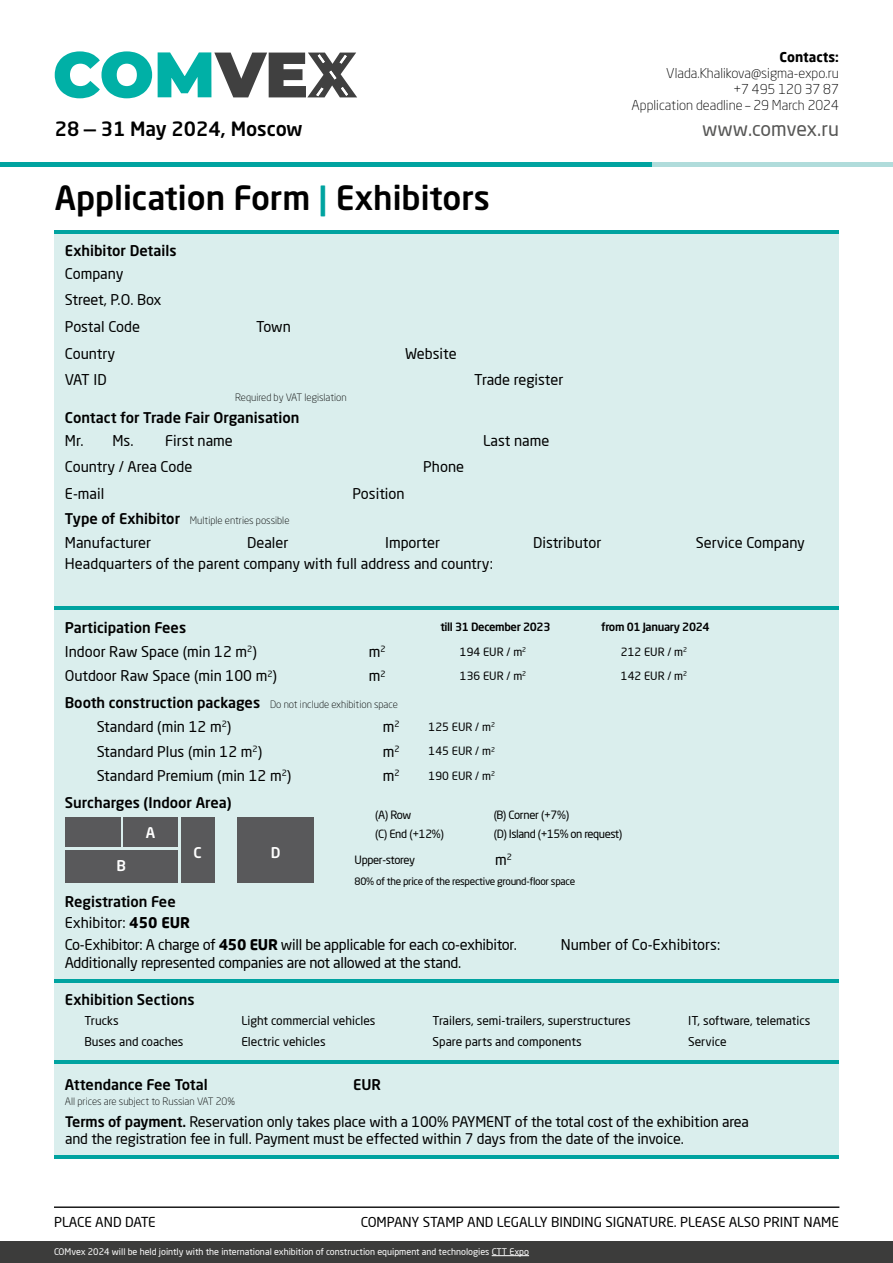
<style>
.page{position:relative;width:893px;height:1263px;background:#fff}
.page>*{position:absolute;margin:0;border:0;box-sizing:border-box;transform-origin:0 0}
.t1{font:500 33px "Neo Sans Pro Cyr";color:#000}
.t2{font:500 19.5px "Neo Sans Pro Cyr";color:#000}
.t3{font:19.5px "Neo Sans Pro";color:#575756}
.t4{font:14.55px/24.5px "Neo Sans Pro";color:#000}
.t5{font:500 14.55px "Neo Sans Pro Cyr";color:#000}
.t6{font:14.55px/21.9px "Neo Sans Pro";letter-spacing:-.02em;color:#000}
.t7{font:500 14.55px "Neo Sans Pro Cyr";color:#fff}
.t8{font:14.4px/17.2px "Neo Sans Pro";letter-spacing:-.01em;color:#000}
.t9{font:300 13.5px/16.2px "Neo Sans Pro Cyr";color:#000;text-align:right}
.t10{font:13.5px "Neo Sans Pro";color:#000}
.t11{font:700 13.5px "Neo Sans Pro";color:#000}
.t12{font:12px "Neo Sans Pro";color:#000}
.t13{font:11.25px/24.5px "Neo Sans Pro";letter-spacing:-.03em;color:#000}
.t14{font:11.25px/24.5px "Neo Sans Pro";color:#000}
.t15{font:500 11.25px "Neo Sans Pro Cyr";letter-spacing:-.03em;color:#000}
.t16{font:300 10.05px "Neo Sans Pro Cyr";color:#000}
.t17{font:10.05px "Neo Sans Pro";letter-spacing:-.03em;color:#000}
.t18{font:9px "Neo Sans Pro";color:#fff}
.s1{color:#00a3a0}
.s2{font-weight:500;font-size:14.55px}
.s3{font-weight:700}
.s4{font-family:"Neo Sans Pro Cyr";font-weight:500}
</style>
<div class="page">
<hr style="left:0;top:163px;width:653px;height:4px;background:#00a3a0">
<hr style="left:653px;top:163px;width:240px;height:4px;background:#b0dcdb">
<div style="left:54px;top:230px;width:785px;height:927px;background:#daeeed"></div>
<hr style="left:54px;top:230px;width:785px;height:4px;background:#00a3a0">
<hr style="left:54px;top:607px;width:785px;height:3px;background:#00a3a0">
<div style="left:123px;top:817px;width:54px;height:30px;background:#59595b"></div>
<div style="left:65px;top:850px;width:112px;height:33px;background:#59595b"></div>
<div style="left:65px;top:817px;width:55px;height:30px;background:#59595b"></div>
<div style="left:181px;top:817px;width:34px;height:66px;background:#59595b"></div>
<div style="left:238px;top:817px;width:76px;height:66px;background:#59595b"></div>
<hr style="left:54px;top:1060px;width:785px;height:3px;background:#00a3a0">
<hr style="left:54px;top:979px;width:785px;height:3px;background:#00a3a0">
<hr style="left:54px;top:1155px;width:785px;height:3px;background:#00a3a0">
<hr style="left:54px;top:1206px;width:785px;height:2px;background:#000">
<div style="left:0;top:1242px;width:893px;height:21px;background:#3c3c3b"></div>
<hr style="left:492px;top:1255px;width:37px;height:1px;background:#fff">
<svg style="left:55px;top:51px;width:97px;height:47px"></svg>
<svg style="left:158px;top:52px;width:199px;height:45px"></svg>
<h2 class="t2" style="left:55px;top:117px;width:249px">28 — 31 May 2024, Moscow</h2>
<h1 class="t1" style="left:55px;top:177px;width:437px">Application Form <span class="s1">|</span> Exhibitors</h1>
<p class="t5" style="left:65px;top:242px;width:113px">Exhibitor Details</p>
<p class="t4" style="left:65px;top:260px;width:98px;line-height:26.5px">Company<br>Street, P.O. Box<br>Postal Code</p>
<p class="t4" style="left:256px;top:314px;width:36px">Town</p>
<p class="t4" style="left:65px;top:341px;width:52px">Country</p>
<p class="t4" style="left:405px;top:341px;width:53px">Website</p>
<p class="t4" style="left:65px;top:367px;width:43px">VAT ID</p>
<p class="t4" style="left:474px;top:367px;width:91px">Trade register</p>
<p class="t16" style="left:235px;top:391px;width:113px">Required by VAT legislation</p>
<p class="t5" style="left:65px;top:408px;width:236px">Contact for Trade Fair Organisation</p>
<p class="t4" style="left:65px;top:454px;width:129px">Country / Area Code</p>
<p class="t4" style="left:423px;top:454px;width:42px">Phone</p>
<p class="t4" style="left:65px;top:481px;width:41px">E-mail</p>
<p class="t4" style="left:353px;top:481px;width:54px">Position</p>
<p class="t4" style="left:65px;top:428px;width:70px">Mr. Ms.</p>
<p class="t4" style="left:165px;top:428px;width:69px">First name</p>
<p class="t4" style="left:483px;top:428px;width:68px">Last name</p>
<p class="t11" style="left:779px;top:48px;width:61px">Contacts:</p>
<p class="t9" style="left:632px;top:65px;width:209px">Vlada.Khalikova@sigma-expo.ru<br>+7 495 120 37 87<br>Application deadline – 29 March 2024</p>
<h2 class="t3" style="left:702px;top:117px;width:138px">www.comvex.ru</h2>
<p class="t16" style="left:65px;top:514px;width:226px"><span class="s2">Type of Exhibitor</span> Multiple entries possible</p>
<p class="t4" style="left:65px;top:530px;width:88px">Manufacturer</p>
<p class="t4" style="left:247px;top:530px;width:43px">Dealer</p>
<p class="t4" style="left:385px;top:530px;width:57px">Importer</p>
<p class="t4" style="left:533px;top:530px;width:70px">Distributor</p>
<p class="t4" style="left:696px;top:530px;width:111px">Service Company</p>
<p class="t4" style="left:65px;top:551px;width:429px">Headquarters of the parent company with full address and country:</p>
<p class="t5" style="left:65px;top:618px;width:123px">Participation Fees</p>
<p class="t4" style="left:65px;top:639px;width:194px">Indoor Raw Space (min 12 m<sup>2</sup>)</p>
<p class="t4" style="left:369px;top:639px;width:18px">m<sup>2 </sup>m<sup>2</sup></p>
<p class="t4" style="left:65px;top:664px;width:214px">Outdoor Raw Space (min 100 m<sup>2</sup>)</p>
<p class="t15" style="left:440px;top:620px;width:112px">till 31 December 2023</p>
<p class="t14" style="left:460px;top:639px;width:68px">194 EUR / m<sup>2<br></sup>136 EUR / m<sup>2</sup></p>
<p class="t16" style="left:65px;top:698px;width:335px"><span class="s2">Booth construction packages</span> Do not include exhibition space</p>
<p class="t4" style="left:97px;top:714px;width:196px">Standard (min 12 m<sup>2</sup>)<br>Standard Plus (min 12 m<sup>2</sup>)<br>Standard Premium (min 12 m<sup>2</sup>)</p>
<p class="t13" style="left:429px;top:714px;width:68px;text-align:justify">125 EUR / m<sup>2<br></sup>145 EUR / m<sup>2<br></sup>190 EUR / m<sup>2</sup></p>
<p class="t4" style="left:383px;top:714px;width:18px;text-align:justify">m<sup>2 </sup>m<sup>2 </sup>m<sup>2</sup></p>
<p class="t15" style="left:601px;top:620px;width:110px">from 01 January 2024</p>
<p class="t14" style="left:621px;top:639px;width:68px">212 EUR / m<sup>2<br></sup>142 EUR / m<sup>2</sup></p>
<p class="t5" style="left:65px;top:793px;width:168px">Surcharges (Indoor Area)</p>
<p class="t7" style="left:116px;top:857px;width:11px">B</p>
<p class="t7" style="left:146px;top:823px;width:11px">A</p>
<p class="t7" style="left:194px;top:843px;width:10px">C</p>
<p class="t7" style="left:271px;top:843px;width:11px">D</p>
<p class="t13" style="left:375px;top:805px;width:70px;line-height:19.6px">(A) Row<br>(C) End (+12%)</p>
<p class="t13" style="left:494px;top:805px;width:130px;line-height:19.6px">(B) Corner (+7%)<br>(D) Island (+15% on request)</p>
<p class="t13" style="left:355px;top:847px;width:62px">Upper-storey</p>
<p class="t4" style="left:495px;top:847px;width:18px">m<sup>2</sup></p>
<p class="t17" style="left:355px;top:875px;width:222px">80% of the price of the respective ground-floor space</p>
<p class="t5" style="left:65px;top:892px;width:112px">Registration Fee</p>
<p class="t6" style="left:65px;top:911px;width:454px">Exhibitor: <span class="s3">450 EUR<br></span>Co-Exhibitor: A charge of <span class="s3">450 EUR</span> will be applicable for each co-exhibitor.</p>
<p class="t6" style="left:65px;top:951px;width:398px">Additionally represented companies are not allowed at the stand.</p>
<p class="t5" style="left:65px;top:990px;width:131px">Exhibition Sections</p>
<p class="t4" style="left:561px;top:932px;width:161px">Number of Co-Exhibitors:</p>
<p class="t12" style="left:84px;top:1013px;width:36px">Trucks</p>
<p class="t12" style="left:241px;top:1013px;width:136px">Light commercial vehicles</p>
<p class="t12" style="left:433px;top:1013px;width:200px">Trailers, semi-trailers, superstructures</p>
<p class="t12" style="left:688px;top:1013px;width:124px">IT, software, telematics</p>
<p class="t12" style="left:84px;top:1034px;width:101px">Buses and coaches</p>
<p class="t12" style="left:241px;top:1034px;width:86px">Electric vehicles</p>
<p class="t12" style="left:433px;top:1034px;width:151px">Spare parts and components</p>
<p class="t12" style="left:688px;top:1034px;width:40px">Service</p>
<p class="t5" style="left:65px;top:1075px;width:144px">Attendance Fee Total</p>
<p class="t5" style="left:353px;top:1075px;width:30px">EUR</p>
<p class="t16" style="left:65px;top:1095px;width:172px">All prices are subject to Russian VAT 20%</p>
<p class="t8" style="left:65px;top:1112px;width:685px"><span class="s4">Terms of payment.</span> Reservation only takes place with a 100% PAYMENT of the total cost of the exhibition area and the registration fee in full. Payment must be effected within 7 days from the date of the invoice.</p>
<p class="t10" style="left:54px;top:1214px;width:103px">PLACE AND DATE</p>
<p class="t10" style="left:361px;top:1214px;width:480px">COMPANY STAMP AND LEGALLY BINDING SIGNATURE. PLEASE ALSO PRINT NAME</p>
<p class="t18" style="left:54px;top:1246px;width:477px">COMvex 2024 will be held jointly with the international exhibition of construction equipment and technologies СТТ Expo</p>
</div>
